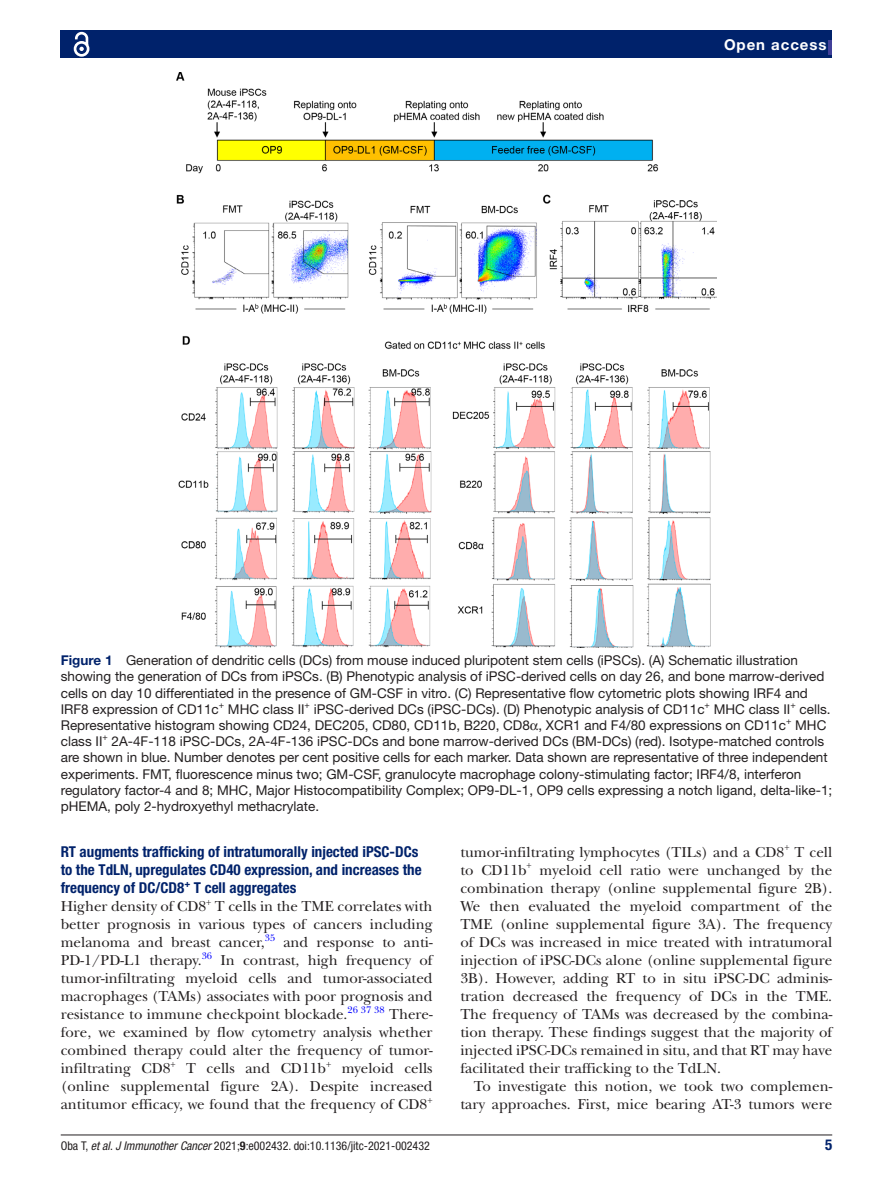
<style>
.page{position:relative;width:893px;height:1191px;background:#fff}
.page>*{position:absolute;margin:0;border:0;box-sizing:border-box;transform-origin:0 0}
.t1{font:15px/18px "New Baskerville";color:#231f20;text-align:justify}
.t2{font:700 condensed 15px/18px "Helvetica Neue LT Std";color:#00226b}
.t3{font:700 15px "Helvetica Neue LT Std";letter-spacing:.065em;color:#fff}
.t4{font:13.5px/16.2px "Helvetica Neue LT Std";color:#231f20}
.t5{font:condensed 12px "Helvetica Neue LT Std";color:#231f20}
.t6{font:9.9px "New Baskerville";color:#00f}
.t7{font:9.9px "New Baskerville";color:#231f20}
.t8{font:700 condensed 9.9px "Helvetica Neue LT Std";color:#00226b}
.s1{font-weight:700;color:#00226b}
.s2{font-style:italic}
.s3{font-weight:700}
</style>
<div class="page">
<hr style="left:61px;top:1134px;width:771px;height:1px;background:#231f20">
<div style="left:61px;top:31px;width:771px;height:27px;background:#00226b"></div>
<hr style="left:828px;top:40px;width:4px;height:15px;background:#414099">
<svg style="left:73px;top:31px;width:17px;height:26px"></svg>
<img style="left:176px;top:73px;width:540px;height:574px">
<p class="t3" style="left:724px;top:35px;width:104px">Open access</p>
<p class="t4" style="left:61px;top:652px;width:773px"><span class="s1">Figure 1</span> Generation of dendritic cells (DCs) from mouse induced pluripotent stem cells (iPSCs). (A) Schematic illustration showing the generation of DCs from iPSCs. (B) Phenotypic analysis of iPSC-derived cells on day 26, and bone marrow-derived cells on day 10 differentiated in the presence of GM-CSF in vitro. (C) Representative flow cytometric plots showing IRF4 and IRF8 expression of CD11c<sup>+</sup> MHC class II<sup>+</sup> iPSC-derived DCs (iPSC-DCs). (D) Phenotypic analysis of CD11c<sup>+</sup> MHC class II<sup>+</sup> cells.<br>Representative histogram showing CD24, DEC205, CD80, CD11b, B220, CD8 , XCR1 and F4/80 expressions on CD11c<sup>+</sup> MHC class II<sup>+</sup> 2A-4F-118 iPSC-DCs, 2A-4F-136 iPSC-DCs and bone marrow-derived DCs (BM-DCs) (red). Isotype-matched controls are shown in blue. Number denotes per cent positive cells for each marker. Data shown are representative of three independent experiments. FMT, fluorescence minus two; GM-CSF, granulocyte macrophage colony-stimulating factor; IRF4/8, interferon regulatory factor-4 and 8; MHC, Major Histocompatibility Complex; OP9-DL-1, OP9 cells expressing a notch ligand, delta-like-1; pHEMA, poly 2-hydroxyethyl methacrylate.</p>
<p class="t2" style="left:61px;top:842px;width:362px">RT augments trafficking of intratumorally injected iPSC-DCs to the TdLN, upregulates CD40 expression, and increases the frequency of DC/CD8</p>
<p class="t8" style="left:184px;top:877px;width:7px">+</p>
<p class="t2" style="left:194px;top:878px;width:104px">T cell aggregates</p>
<p class="t1" style="left:61px;top:897px;width:147px">Higher density of CD8</p>
<p class="t7" style="left:206px;top:895px;width:7px">+</p>
<p class="t1" style="left:61px;top:897px;width:373px;text-indent:154px">T cells in the TME correlates with better prognosis in various types of cancers including melanoma and breast cancer,</p>
<p class="t6" style="left:265px;top:931px;width:12px">35</p>
<p class="t1" style="left:283px;top:933px;width:151px">and response to anti-</p>
<p class="t1" style="left:61px;top:951px;width:143px">PD-1/PD-L1 therapy.</p>
<p class="t6" style="left:202px;top:949px;width:12px">36</p>
<p class="t1" style="left:61px;top:951px;width:373px;text-indent:160px">In contrast, high frequency of tumor-infiltrating myeloid cells and tumor-associated macrophages (TAMs) associates with poor prognosis and resistance to immune checkpoint blockade.</p>
<p class="t6" style="left:347px;top:1003px;width:39px">26 37 38</p>
<p class="t1" style="left:61px;top:1005px;width:373px;text-indent:328px">There&shy;fore, we examined by flow cytometry analysis whether combined therapy could alter the frequency of tumor&shy;infiltrating CD8</p>
<p class="t7" style="left:171px;top:1057px;width:7px">+</p>
<p class="t1" style="left:186px;top:1059px;width:141px">T cells and CD11b</p>
<p class="t7" style="left:326px;top:1057px;width:7px">+</p>
<p class="t1" style="left:61px;top:1059px;width:373px;text-indent:281px">myeloid cells (online supplemental figure 2A). Despite increased antitumor efficacy, we found that the frequency of CD8</p>
<p class="t7" style="left:427px;top:1093px;width:7px">+</p>
<p class="t1" style="left:460px;top:843px;width:325px">tumor-infiltrating lymphocytes (TILs) and a CD8</p>
<p class="t7" style="left:784px;top:841px;width:7px">+</p>
<p class="t1" style="left:794px;top:843px;width:39px">T cell</p>
<p class="t1" style="left:460px;top:861px;width:73px">to CD11b<sup>+</sup></p>
<p class="t1" style="left:460px;top:861px;width:373px;text-indent:79px">myeloid cell ratio were unchanged by the combination therapy (online supplemental figure 2B).<br>We then evaluated the myeloid compartment of the TME (online supplemental figure 3A). The frequency of DCs was increased in mice treated with intratumoral injection of iPSC-DCs alone (online supplemental figure 3B). However, adding RT to in situ iPSC-DC adminis&shy;tration decreased the frequency of DCs in the TME.<br>The frequency of TAMs was decreased by the combina&shy;tion therapy. These findings suggest that the majority of injected iPSC-DCs remained in situ, and that RT may have facilitated their trafficking to the TdLN.</p>
<p class="t1" style="left:460px;top:1077px;width:373px;text-align:right">To investigate this notion, we took two complemen&shy;tary approaches. First, mice bearing AT-3 tumors were</p>
<p class="t5" style="left:61px;top:1138px;width:371px">Oba T, <span class="s2">et al</span>. <span class="s2">J Immunother Cancer</span> 2021;<span class="s3">9</span>:e002432. doi:10.1136/jitc-2021-002432</p>
<p class="t2" style="left:825px;top:1135px;width:9px">5</p>
</div>
